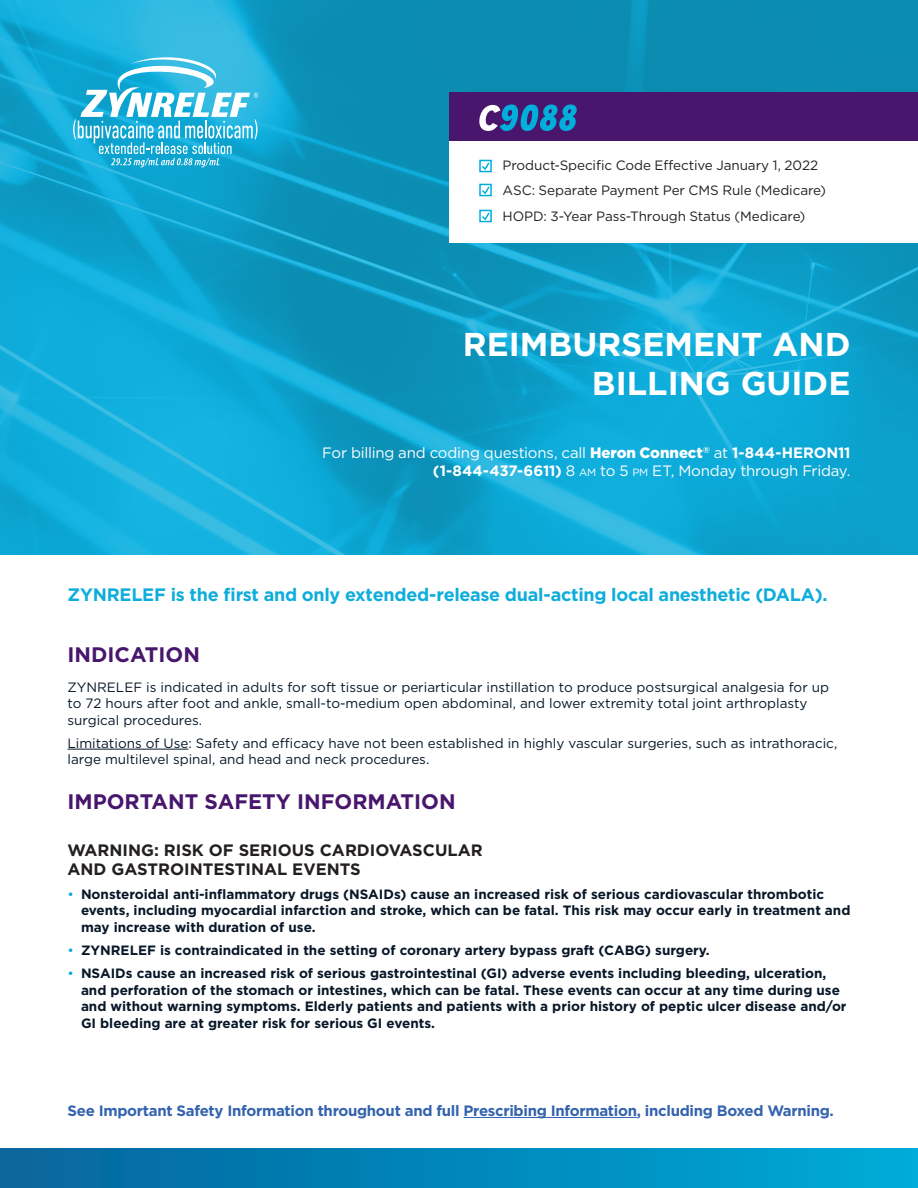
<style>
.page{position:relative;width:918px;height:1188px;background:#fff}
.page>*{position:absolute;margin:0;border:0;box-sizing:border-box;transform-origin:0 0}
.t1{font:700 33px/39.6px "Gotham";color:#fff;text-align:right}
.t2{font:700 21px "Gotham";color:#48166d}
.ISI_Header{font:700 18px "Gotham";letter-spacing:-.015em;color:#0eaddb}
.t3{font:700 16.5px/19.5px "Gotham";color:#231f20}
.Body{font:15px/18px "Gotham";letter-spacing:-.015em;color:#fff;text-align:right}
.t4{font:700 15px "Gotham";letter-spacing:-.02em;color:#3463af}
.t5{font:700 13.5px/16.5px "Gotham";color:#071728}
.Body_Copy{font:13.5px/16.5px "Gotham";color:#071728}
.Body-2{font:13.5px "Gotham";letter-spacing:-.01em;color:#231f20}
.s1{font-weight:900}
.s2{font-weight:700}
.s3{font-size:10.5px}
.s4{font-weight:400;color:#00aedc}
</style>
<div class="page">
<div style="left:0;top:1148px;width:918px;height:40px;background:linear-gradient(to right,#06649c,#00aad8)"></div>
<img style="left:0;top:0;width:918px;height:554px">
<hr style="left:464px;top:1117px;width:173px;height:1px;background:#3463af">
<hr style="left:68px;top:749px;width:120px;height:1px;background:#071728">
<div style="left:449px;top:141px;width:469px;height:101px;background:#fff"></div>
<svg style="left:68px;top:54px;width:198px;height:118px"></svg>
<div style="left:449px;top:92px;width:469px;height:49px;background:#48166d"></div>
<svg style="left:479px;top:104px;width:98px;height:27px"></svg>
<div style="left:479px;top:160px;width:13px;height:12px;border:2px solid #00aedc"></div>
<svg style="left:481px;top:161px;width:10px;height:10px"></svg>
<div style="left:479px;top:184px;width:13px;height:12px;border:2px solid #00aedc"></div>
<svg style="left:481px;top:185px;width:10px;height:11px"></svg>
<div style="left:479px;top:210px;width:13px;height:12px;border:2px solid #00aedc"></div>
<svg style="left:481px;top:211px;width:10px;height:11px"></svg>
<p class="Body-2" style="left:503px;top:156px;width:317px">Product-Specific Code Effective January 1, 2022</p>
<p class="Body-2" style="left:503px;top:182px;width:325px">ASC: Separate Payment Per CMS Rule (Medicare)</p>
<p class="Body-2" style="left:503px;top:207px;width:304px">HOPD: 3-Year Pass-Through Status (Medicare)</p>
<h1 class="t1" style="left:463px;top:324px;width:389px">REIMBURSEMENT AND<br>BILLING GUIDE</h1>
<p class="Body" style="left:322px;top:443px;width:530px">For billing and coding questions, call <span class="s1">Heron Connect</span><sup>®</sup> at <span class="s2">1-844-HERON11 (1-844-437-6611)</span> 8 <span class="s3">AM</span> to 5 <span class="s3">PM</span> ET, Monday through Friday.</p>
<p class="ISI_Header" style="left:68px;top:582px;width:762px">ZYNRELEF is the first and only extended-release dual-acting local anesthetic (DALA).</p>
<h1 class="t2" style="left:68px;top:640px;width:134px">INDICATION</h1>
<p class="Body_Copy" style="left:68px;top:678px;width:763px">ZYNRELEF is indicated in adults for soft tissue or periarticular instillation to produce postsurgical analgesia for up to 72 hours after foot and ankle, small-to-medium open abdominal, and lower extremity total joint arthroplasty surgical procedures.</p>
<p class="Body_Copy" style="left:68px;top:734px;width:771px">Limitations of Use: Safety and efficacy have not been established in highly vascular surgeries, such as intrathoracic, large multilevel spinal, and head and neck procedures.</p>
<h1 class="t2" style="left:68px;top:788px;width:390px">IMPORTANT SAFETY INFORMATION</h1>
<h2 class="t3" style="left:68px;top:840px;width:417px">WARNING: RISK OF SERIOUS CARDIOVASCULAR<br>AND GASTROINTESTINAL EVENTS</h2>
<p class="t5" style="left:81px;top:885px;width:771px;text-indent:-14px"><span class="s4">•</span> Nonsteroidal anti-inflammatory drugs (NSAIDs) cause an increased risk of serious cardiovascular thrombotic events, including myocardial infarction and stroke, which can be fatal. This risk may occur early in treatment and may increase with duration of use.</p>
<p class="t5" style="left:68px;top:942px;width:644px"><span class="s4">•</span> ZYNRELEF is contraindicated in the setting of coronary artery bypass graft (CABG) surgery.</p>
<p class="t5" style="left:81px;top:965px;width:767px;text-indent:-14px"><span class="s4">•</span> NSAIDs cause an increased risk of serious gastrointestinal (GI) adverse events including bleeding, ulceration, and perforation of the stomach or intestines, which can be fatal. These events can occur at any time during use and without warning symptoms. Elderly patients and patients with a prior history of peptic ulcer disease and/or GI bleeding are at greater risk for serious GI events.</p>
<p class="t4" style="left:68px;top:1101px;width:768px">See Important Safety Information throughout and full Prescribing Information, including Boxed Warning.</p>
</div>
